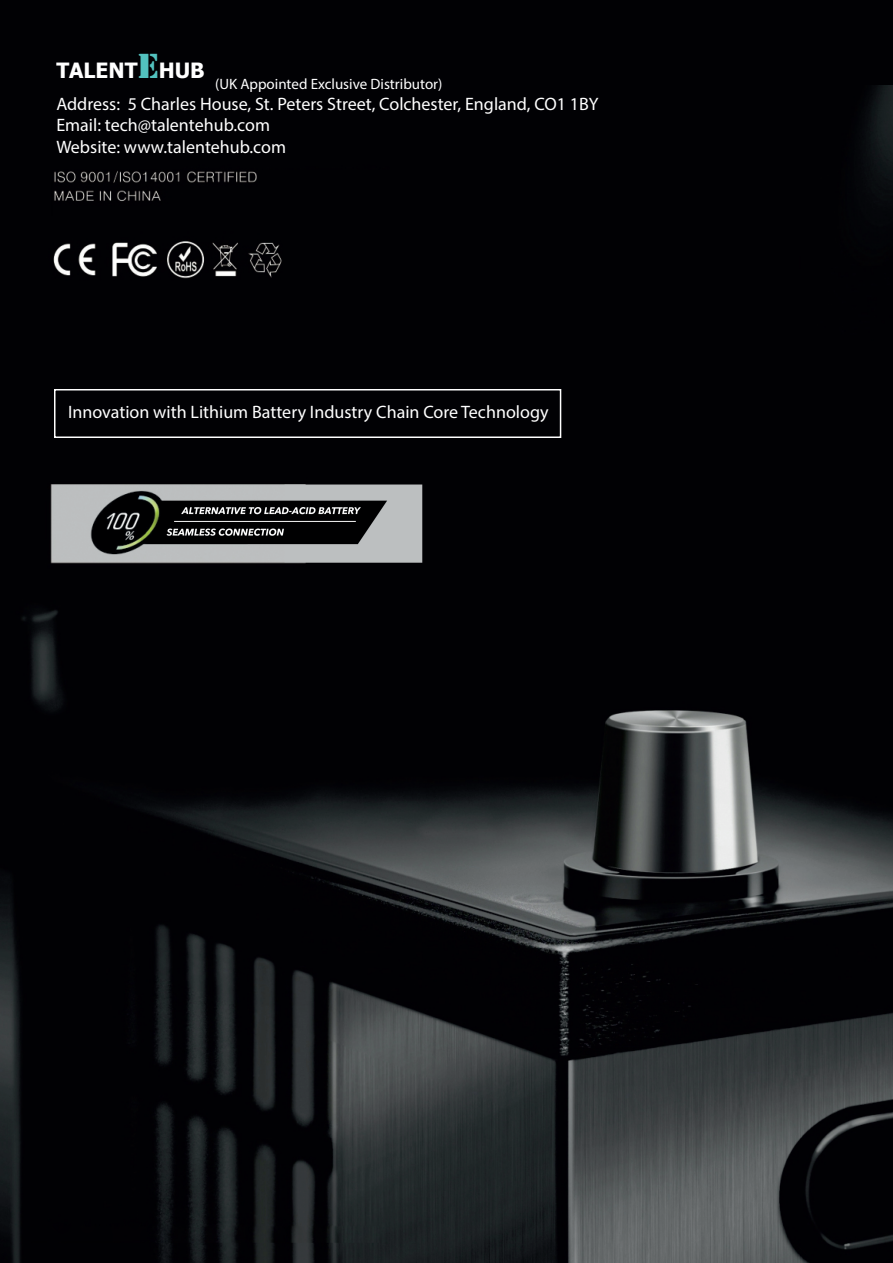
<style>
.page{position:relative;width:893px;height:1263px;background:#fff}
.page>*{position:absolute;margin:0;border:0;box-sizing:border-box;transform-origin:0 0}
.t1{font:700 21px "Tahoma";color:#fff}
.t2{font:18px/21.6px "Myriad Pro";color:#fff}
.t3{font:15px "Myriad Pro";color:#fff}
.s1{font-family:"Stencil";font-weight:400;font-size:36px;color:#52c2bf}
</style>
<div class="page">
<img style="left:0;top:0;width:893px;height:1263px">
<div style="left:54px;top:389px;width:507px;height:49px;background:#010104;border:2px solid #fff"></div>
<p class="t1" style="left:56px;top:56px;width:150px">TALENT<span class="s1">E</span>HUB</p>
<p class="t3" style="left:215px;top:75px;width:229px">(UK Appointed Exclusive Distributor)</p>
<p class="t2" style="left:56px;top:93px;width:544px">Address: 5 Charles House, St. Peters Street, Colchester, England, CO1 1BY<br>Email: tech@talentehub.com<br>Website: www.talentehub.com</p>
<p class="t2" style="left:68px;top:401px;width:482px">Innovation with Lithium Battery Industry Chain Core Technology</p>
</div>
